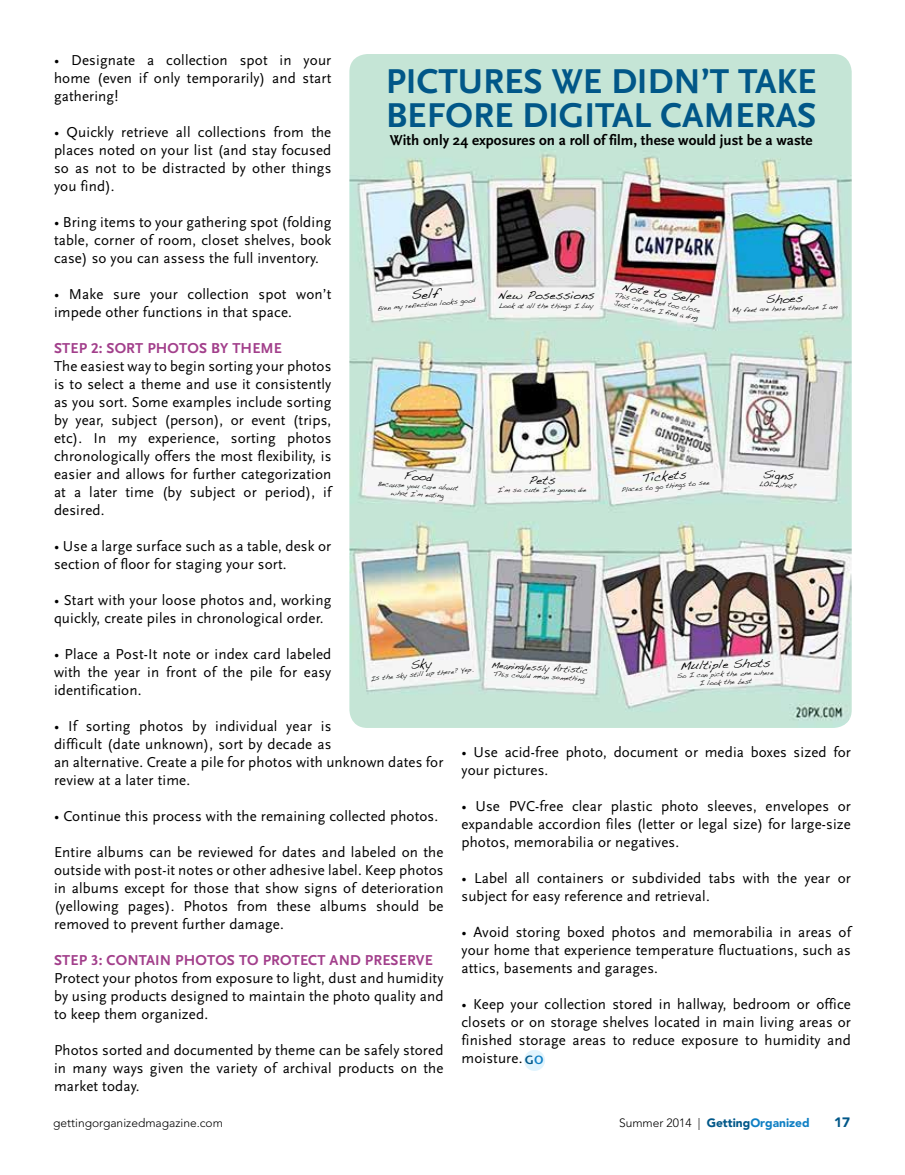
<style>
.page{position:relative;width:905px;height:1175px;background:#fff}
.page>*{position:absolute;margin:0;border:0;box-sizing:border-box;transform-origin:0 0}
.t1{font:700 36px/34.2px "Scala Sans";color:#015788}
.t2{font:15px/18px "Scala Sans Regular LF";letter-spacing:.01em;color:#000;text-align:justify}
.t3{font:15px "Scala Sans Bold LF";letter-spacing:.01em;color:#a23f8b}
.t4{font:700 15px "Scala Sans";color:#000}
.t5{font:13.5px "Handwriting Dakota";color:#000}
.t6{font:900 13.5px "Avenir LT Std";color:#015788}
.t7{font:12px "Handwriting Dakota";color:#000}
.t8{font:300 12px "Avenir LT Std";color:#000}
.t9{font:9px "Handwriting Dakota";color:#000}
.t10{font:6.75px/8.1px "Handwriting Dakota";color:#000;text-align:center}
.s1{font-weight:900;color:#015788}
.s2{font-weight:900;color:#1080c4}
</style>
<div class="page">
<img style="left:349px;top:54px;width:502px;height:674px">
<div style="left:524px;top:1049px;width:21px;height:21px;background:#e1f4fd;border-radius:50%"></div>
<svg style="left:411px;top:658px;width:21px;height:14px"></svg>
<p class="t2" style="left:54px;top:51px;width:279px">• Designate a collection spot in your home (even if only temporarily) and start gathering!</p>
<p class="t2" style="left:54px;top:123px;width:279px">• Quickly retrieve all collections from the places noted on your list (and stay focused so as not to be distracted by other things you find).</p>
<p class="t2" style="left:54px;top:213px;width:279px">• Bring items to your gathering spot (folding table, corner of room, closet shelves, book case) so you can assess the full inventory.</p>
<p class="t2" style="left:54px;top:285px;width:279px">• Make sure your collection spot won’t impede other functions in that space.</p>
<p class="t3" style="left:54px;top:340px;width:229px">STEP 2: SORT PHOTOS BY THEME</p>
<p class="t2" style="left:54px;top:357px;width:279px">The easiest way to begin sorting your photos is to select a theme and use it consistently as you sort. Some examples include sorting by year, subject (person), or event (trips, etc). In my experience, sorting photos chronologically offers the most flexibility, is easier and allows for further categorization at a later time (by subject or period), if desired.</p>
<p class="t2" style="left:54px;top:537px;width:279px">• Use a large surface such as a table, desk or section of floor for staging your sort.</p>
<p class="t2" style="left:54px;top:591px;width:279px">• Start with your loose photos and, working quickly, create piles in chronological order.</p>
<p class="t2" style="left:54px;top:645px;width:279px">• Place a Post-It note or index card labeled with the year in front of the pile for easy identification.</p>
<p class="t2" style="left:54px;top:717px;width:391px;text-align:left">• If sorting photos by individual year is<br>difficult (date unknown), sort by decade as<br>an alternative. Create a pile for photos with unknown dates for review at a later time.</p>
<p class="t2" style="left:54px;top:807px;width:386px">• Continue this process with the remaining collected photos.</p>
<p class="t2" style="left:54px;top:843px;width:391px">Entire albums can be reviewed for dates and labeled on the outside with post-it notes or other adhesive label. Keep photos in albums except for those that show signs of deterioration (yellowing pages). Photos from these albums should be removed to prevent further damage.</p>
<p class="t3" style="left:54px;top:952px;width:380px">STEP 3: CONTAIN PHOTOS TO PROTECT AND PRESERVE</p>
<p class="t2" style="left:54px;top:969px;width:391px">Protect your photos from exposure to light, dust and humidity by using products designed to maintain the photo quality and to keep them organized.</p>
<p class="t2" style="left:54px;top:1041px;width:391px">Photos sorted and documented by theme can be safely stored in many ways given the variety of archival products on the market today.</p>
<h1 class="t1" style="left:386px;top:65px;width:432px">PICTURES WE DIDN’T TAKE<br>BEFORE DIGITAL CAMERAS</h1>
<p class="t4" style="left:390px;top:132px;width:424px">With only 24 exposures on a roll of film, these would just be a waste</p>
<p class="t7" style="left:623px;top:279px;width:77px;rotate:10deg">Note to Self</p>
<p class="t5" style="left:411px;top:287px;width:30px;rotate:-5deg">Self</p>
<p class="t10" style="left:377px;top:304px;width:100px;rotate:-5deg">Even my refl ection looks good</p>
<p class="t7" style="left:497px;top:288px;width:99px">New Posessions</p>
<p class="t10" style="left:499px;top:301px;width:96px">Look at all the things I buy</p>
<p class="t10" style="left:615px;top:291px;width:88px;text-align:left;rotate:10deg">This car parked too close<br>Just in case I fi nd a ding</p>
<p class="t7" style="left:765px;top:292px;width:39px;rotate:-2deg">Shoes</p>
<p class="t10" style="left:731px;top:306px;width:107px;rotate:-2deg">My feet are here therefore I am</p>
<p class="t7" style="left:763px;top:466px;width:32px;rotate:4deg">Signs</p>
<p class="t10" style="left:759px;top:479px;width:39px;rotate:4deg">LOL what?</p>
<p class="t7" style="left:404px;top:468px;width:30px;rotate:3deg">Food</p>
<p class="t10" style="left:378px;top:480px;width:82px;rotate:3deg">Because you care about what I’m eating</p>
<p class="t7" style="left:641px;top:471px;width:46px;rotate:-5deg">Tickets</p>
<p class="t10" style="left:621px;top:485px;width:90px;rotate:-5deg">Places to go things to see</p>
<p class="t7" style="left:528px;top:472px;width:28px">Pets</p>
<p class="t10" style="left:497px;top:485px;width:90px">I’m so cute I’m gonna die</p>
<p class="t7" style="left:679px;top:658px;width:92px;rotate:-2deg">Multiple Shots</p>
<p class="t10" style="left:677px;top:671px;width:98px;rotate:-2deg">So I can pick the one where<br>I look the best</p>
<p class="t10" style="left:370px;top:674px;width:104px;rotate:-5deg">Is the sky still up there? Yep.</p>
<p class="t9" style="left:491px;top:659px;width:99px;rotate:3deg">Meaninglessly Artistic</p>
<p class="t10" style="left:494px;top:669px;width:93px;rotate:3deg">This could mean something</p>
<p class="t2" style="left:461px;top:743px;width:391px">• Use acid-free photo, document or media boxes sized for your pictures.</p>
<p class="t2" style="left:461px;top:797px;width:391px">• Use PVC-free clear plastic photo sleeves, envelopes or expandable accordion files (letter or legal size) for large-size photos, memorabilia or negatives.</p>
<p class="t2" style="left:461px;top:869px;width:391px">• Label all containers or subdivided tabs with the year or subject for easy reference and retrieval.</p>
<p class="t2" style="left:461px;top:923px;width:391px">• Avoid storing boxed photos and memorabilia in areas of your home that experience temperature fluctuations, such as attics, basements and garages.</p>
<p class="t2" style="left:461px;top:995px;width:391px">• Keep your collection stored in hallway, bedroom or office closets or on storage shelves located in main living areas or finished storage areas to reduce exposure to humidity and moisture. <sub>G</sub><sub>O</sub></p>
<p class="t8" style="left:53px;top:1115px;width:171px">gettingorganizedmagazine.com</p>
<p class="t8" style="left:619px;top:1115px;width:192px">Summer 2014 | <span class="s1">Getting</span><span class="s2">Organized</span></p>
<p class="t6" style="left:834px;top:1113px;width:17px">17</p>
</div>
